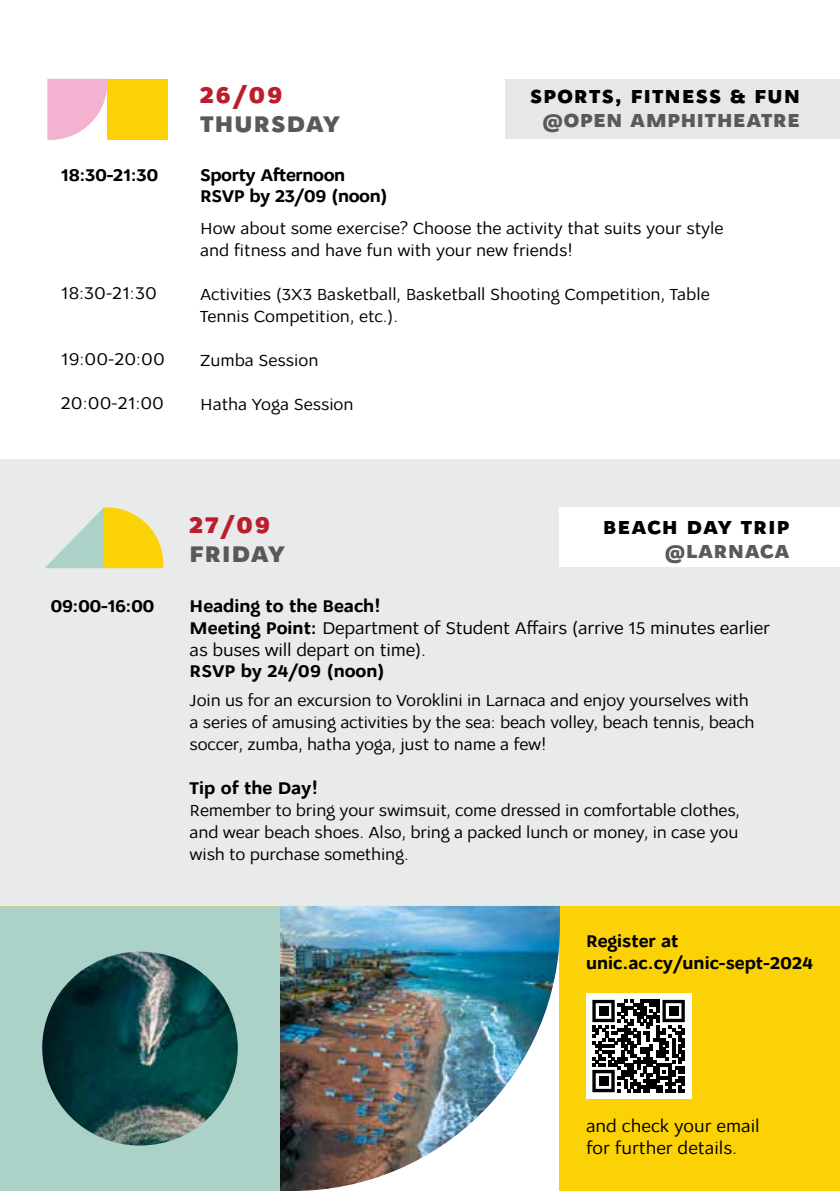
<style>
.page{position:relative;width:840px;height:1191px;background:#fff}
.page>*{position:absolute;margin:0;border:0;box-sizing:border-box;transform-origin:0 0}
.t1{font:800 24px "Osnova Pro";letter-spacing:.05em;color:#58595b}
.t2{font:800 24px "Osnova Pro";letter-spacing:.1em;color:#bb1d2c}
.t3{font:800 20px "Osnova Pro";letter-spacing:.07em;color:#000}
.t4{font:800 20px "Osnova Pro";letter-spacing:.04em;color:#58595b}
.t5{font:18px/22px "Osnova Pro";letter-spacing:-.01em;color:#000}
.t6{font:700 18px/22px "Osnova Pro";color:#000}
.t7{font:700 18px/21px "Osnova Pro";letter-spacing:-.02em;color:#000}
.t8{font:17px/22px "Osnova Pro";letter-spacing:-.01em;color:#000}
.s1{font-weight:700}
</style>
<div class="page">
<div style="left:0;top:459px;width:839px;height:447px;background:#e9eaea"></div>
<div style="left:559px;top:507px;width:280px;height:59px;background:#fff"></div>
<div style="left:505px;top:79px;width:334px;height:59px;background:#e6e7e8"></div>
<div style="left:559px;top:906px;width:280px;height:284px;background:#fbd206"></div>
<svg style="left:45px;top:507px;width:118px;height:61px"></svg>
<div style="left:107px;top:79px;width:60px;height:61px;background:#fbd206"></div>
<svg style="left:47px;top:79px;width:60px;height:61px"></svg>
<img style="left:280px;top:906px;width:279px;height:285px">
<svg style="left:0;top:906px;width:280px;height:285px;fill:#abd1c9"></svg>
<div style="left:585px;top:993px;width:105px;height:105px;background:#fff"></div>
<svg style="left:592px;top:999px;width:92px;height:93px"></svg>
<div style="left:598px;top:1006px;width:10px;height:9px;background:#000"></div>
<div style="left:668px;top:1006px;width:10px;height:9px;background:#000"></div>
<div style="left:598px;top:1076px;width:10px;height:9px;background:#000"></div>
<h1 class="t2" style="left:200px;top:80px;width:84px">26/09</h1>
<h1 class="t1" style="left:200px;top:108px;width:141px">THURSDAY</h1>
<p class="t6" style="left:61px;top:165px;width:99px">18:30-21:30</p>
<p class="t7" style="left:200px;top:165px;width:189px">Sporty Afternoon<br>RSVP by 23/09 (noon)</p>
<p class="t3" style="left:530px;top:84px;width:271px">SPORTS, FITNESS &amp; FUN</p>
<p class="t4" style="left:542px;top:108px;width:258px">@OPEN AMPHITHEATRE</p>
<p class="t5" style="left:61px;top:282px;width:97px">18:30-21:30</p>
<p class="t5" style="left:61px;top:348px;width:105px">19:00-20:00</p>
<p class="t5" style="left:61px;top:392px;width:104px">20:00-21:00</p>
<p class="t8" style="left:200px;top:217px;width:524px">How about some exercise? Choose the activity that suits your style and fitness and have fun with your new friends!</p>
<p class="t8" style="left:200px;top:283px;width:511px">Activities (3X3 Basketball, Basketball Shooting Competition, Table<br>Tennis Competition, etc.).</p>
<p class="t8" style="left:200px;top:349px;width:120px">Zumba Session</p>
<p class="t8" style="left:200px;top:393px;width:155px">Hatha Yoga Session</p>
<h1 class="t2" style="left:189px;top:510px;width:82px">27/09</h1>
<h1 class="t1" style="left:189px;top:539px;width:96px">FRIDAY</h1>
<p class="t3" style="left:603px;top:514px;width:187px">BEACH DAY TRIP</p>
<p class="t4" style="left:664px;top:538px;width:126px">@LARNACA</p>
<p class="t6" style="left:51px;top:596px;width:105px">09:00-16:00</p>
<p class="t5" style="left:189px;top:595px;width:581px"><span class="s1">Heading to the Beach!<br>Meeting Point:</span> Department of Student Affairs (arrive 15 minutes earlier as buses will depart on time).</p>
<p class="t6" style="left:189px;top:661px;width:197px">RSVP by 24/09 (noon)</p>
<p class="t8" style="left:189px;top:689px;width:566px">Join us for an excursion to Voroklini in Larnaca and enjoy yourselves with a series of amusing activities by the sea: beach volley, beach tennis, beach soccer, zumba, hatha yoga, just to name a few!</p>
<p class="t6" style="left:189px;top:777px;width:130px">Tip of the Day!</p>
<p class="t8" style="left:189px;top:799px;width:551px;text-align:justify">Remember to bring your swimsuit, come dressed in comfortable clothes, and wear beach shoes. Also, bring a packed lunch or money, in case you wish to purchase something.</p>
<p class="t6" style="left:585px;top:930px;width:228px">Register at unic.ac.cy/unic-sept-2024</p>
<p class="t5" style="left:585px;top:1115px;width:175px">and check your email for further details.</p>
</div>
